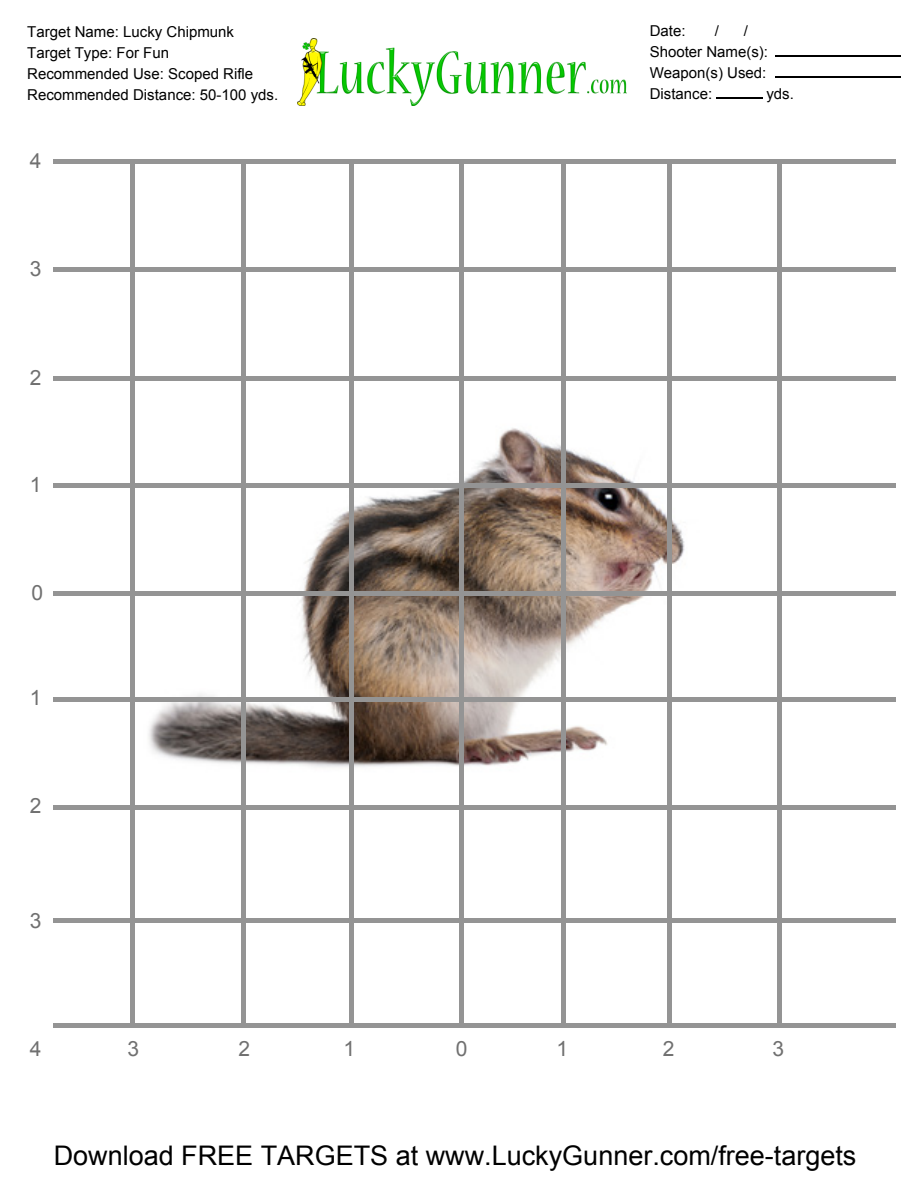
<style>
.page{position:relative;width:918px;height:1188px;background:#fff}
.page>*{position:absolute;margin:0;border:0;box-sizing:border-box;transform-origin:0 0}
.t1{font:27px "Arial";color:#000}
.t2{font:21px "Arial";color:#707070}
.t3{font:15px/21px "Arial";color:#000}
</style>
<div class="page">
<hr style="left:775px;top:56px;width:126px;height:1px;background:#000">
<hr style="left:716px;top:98px;width:47px;height:1px;background:#000">
<hr style="left:775px;top:76px;width:126px;height:2px;background:#000">
<img style="left:111px;top:400px;width:637px;height:383px">
<div style="left:53px;top:159px;width:843px;height:5px;background:#949494"></div>
<div style="left:53px;top:267px;width:843px;height:5px;background:#949494"></div>
<div style="left:53px;top:376px;width:843px;height:5px;background:#949494"></div>
<div style="left:53px;top:483px;width:843px;height:5px;background:#949494"></div>
<div style="left:53px;top:591px;width:843px;height:5px;background:#949494"></div>
<hr style="left:53px;top:698px;width:843px;height:4px;background:#949494">
<hr style="left:53px;top:806px;width:843px;height:4px;background:#949494">
<hr style="left:53px;top:918px;width:843px;height:4px;background:#949494">
<div style="left:53px;top:1023px;width:843px;height:5px;background:#949494"></div>
<div style="left:130px;top:160px;width:5px;height:864px;background:#949494"></div>
<hr style="left:242px;top:160px;width:4px;height:864px;background:#949494">
<hr style="left:350px;top:160px;width:4px;height:864px;background:#949494">
<div style="left:459px;top:160px;width:5px;height:864px;background:#949494"></div>
<div style="left:561px;top:160px;width:5px;height:864px;background:#949494"></div>
<hr style="left:668px;top:160px;width:4px;height:864px;background:#949494">
<div style="left:777px;top:160px;width:5px;height:864px;background:#949494"></div>
<img style="left:297px;top:38px;width:330px;height:68px">
<p class="t3" style="left:27px;top:22px;width:252px">Target Name: Lucky Chipmunk<br>Target Type: For Fun<br>Recommended Use: Scoped Rifle<br>Recommended Distance: 50-100 yds.</p>
<h2 class="t2" style="left:30px;top:146px;width:13px">4</h2>
<h2 class="t2" style="left:30px;top:254px;width:13px">3</h2>
<h2 class="t2" style="left:30px;top:364px;width:13px">2</h2>
<h2 class="t2" style="left:30px;top:470px;width:13px">1</h2>
<h2 class="t2" style="left:31px;top:578px;width:13px">0</h2>
<h2 class="t2" style="left:30px;top:683px;width:13px">1</h2>
<h2 class="t2" style="left:30px;top:791px;width:13px">2</h2>
<h2 class="t2" style="left:30px;top:907px;width:13px">3</h2>
<p class="t3" style="left:650px;top:20px;width:120px;text-indent:94px">/<br>Shooter Name(s):<br>Weapon(s) Used:<br>Distance:</p>
<p class="t3" style="left:650px;top:20px;width:37px">Date:</p>
<p class="t3" style="left:715px;top:20px;width:6px">/</p>
<p class="t3" style="left:766px;top:83px;width:29px">yds.</p>
<h2 class="t2" style="left:30px;top:1034px;width:13px">4</h2>
<h2 class="t2" style="left:127px;top:1034px;width:13px">3</h2>
<h2 class="t2" style="left:238px;top:1034px;width:13px">2</h2>
<h2 class="t2" style="left:343px;top:1034px;width:13px">1</h2>
<h2 class="t2" style="left:456px;top:1034px;width:13px">0</h2>
<h2 class="t2" style="left:556px;top:1034px;width:13px">1</h2>
<h2 class="t2" style="left:663px;top:1034px;width:13px">2</h2>
<h2 class="t2" style="left:772px;top:1034px;width:13px">3</h2>
<h1 class="t1" style="left:54px;top:1137px;width:804px">Download FREE TARGETS at www.LuckyGunner.com/free-targets</h1>
</div>
